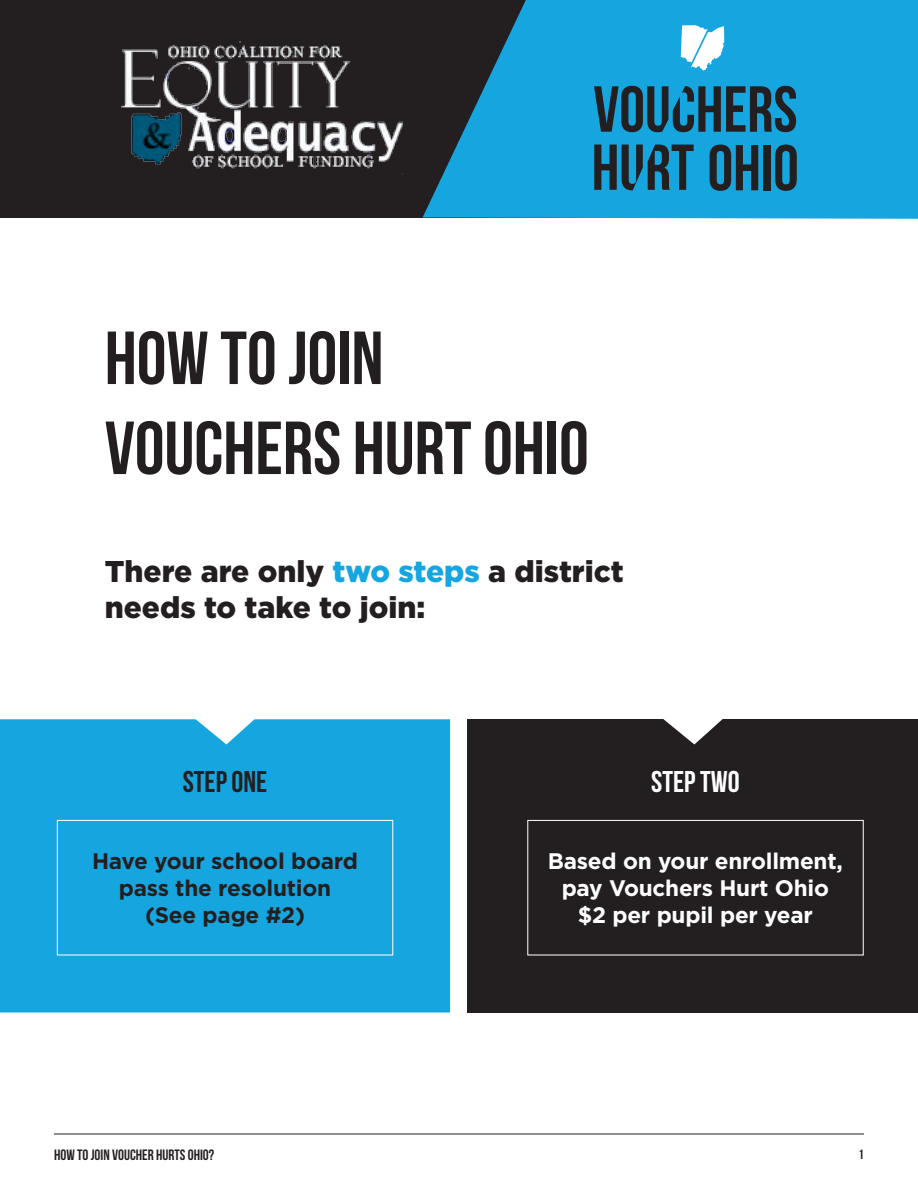
<style>
.page{position:relative;width:918px;height:1188px;background:#fff}
.page>*{position:absolute;margin:0;border:0;box-sizing:border-box;transform-origin:0 0}
.t1{font:75px "Bebas Neue";color:#231f20}
.t2{font:900 30px/36px "Gotham";color:#231f20}
.t3{font:30px "Bebas Neue";color:#231f20}
.t4{font:30px "Bebas Neue";color:#fff}
.t5{font:700 22.5px/27px "Gotham";letter-spacing:-.01em;color:#fff;text-align:center}
.t6{font:700 22.5px/27px "Gotham";letter-spacing:-.01em;color:#231f20;text-align:center}
.t7{font:15px "Bebas Neue";color:#231f20}
.t8{font:13.5px "Bebas Neue";color:#231f20}
.s1{color:#16a6df}
</style>
<div class="page">
<hr style="left:54px;top:1134px;width:810px;height:1px;background:#231f20">
<div style="left:0;top:719px;width:450px;height:293px;background:#16a6df"></div>
<svg style="left:195px;top:719px;width:60px;height:25px"></svg>
<div style="left:57px;top:820px;width:336px;height:135px;border:1px solid #fff"></div>
<div style="left:468px;top:719px;width:450px;height:293px;background:#231f20"></div>
<svg style="left:663px;top:719px;width:60px;height:25px"></svg>
<div style="left:0;top:0;width:918px;height:218px;background:#231f20"></div>
<svg style="left:423px;top:0;width:495px;height:219px;background:#1895c6"></svg>
<svg style="left:681px;top:25px;width:43px;height:45px;background:#bee6f6"></svg>
<svg style="left:710px;top:145px;width:48px;height:46px"></svg>
<div style="left:763px;top:145px;width:8px;height:45px;background:#231f20"></div>
<svg style="left:775px;top:145px;width:22px;height:46px"></svg>
<svg style="left:594px;top:145px;width:100px;height:45px"></svg>
<svg style="left:594px;top:86px;width:202px;height:46px"></svg>
<img style="left:121px;top:41px;width:282px;height:134px">
<div style="left:528px;top:820px;width:335px;height:135px;border:1px solid #fff"></div>
<p class="t1" style="left:105px;top:317px;width:280px">HOW TO JOIN</p>
<p class="t1" style="left:105px;top:407px;width:486px">VOUCHERS HURT OHIO</p>
<p class="t2" style="left:105px;top:553px;width:521px">There are only <span class="s1">two steps</span> a district needs to take to join:</p>
<p class="t3" style="left:183px;top:766px;width:86px">STEP ONE</p>
<p class="t4" style="left:651px;top:766px;width:90px">STEP TWO</p>
<p class="t6" style="left:92px;top:847px;width:267px">Have your school board pass the resolution</p>
<p class="t6" style="left:145px;top:901px;width:162px">(See page #2)</p>
<p class="t5" style="left:548px;top:847px;width:297px">Based on your enrollment, pay Vouchers Hurt Ohio $2 per pupil per year</p>
<p class="t7" style="left:54px;top:1147px;width:162px">HOW TO JOIN VOUCHER HURTS OHIO?</p>
<p class="t8" style="left:859px;top:1147px;width:7px">1</p>
</div>
